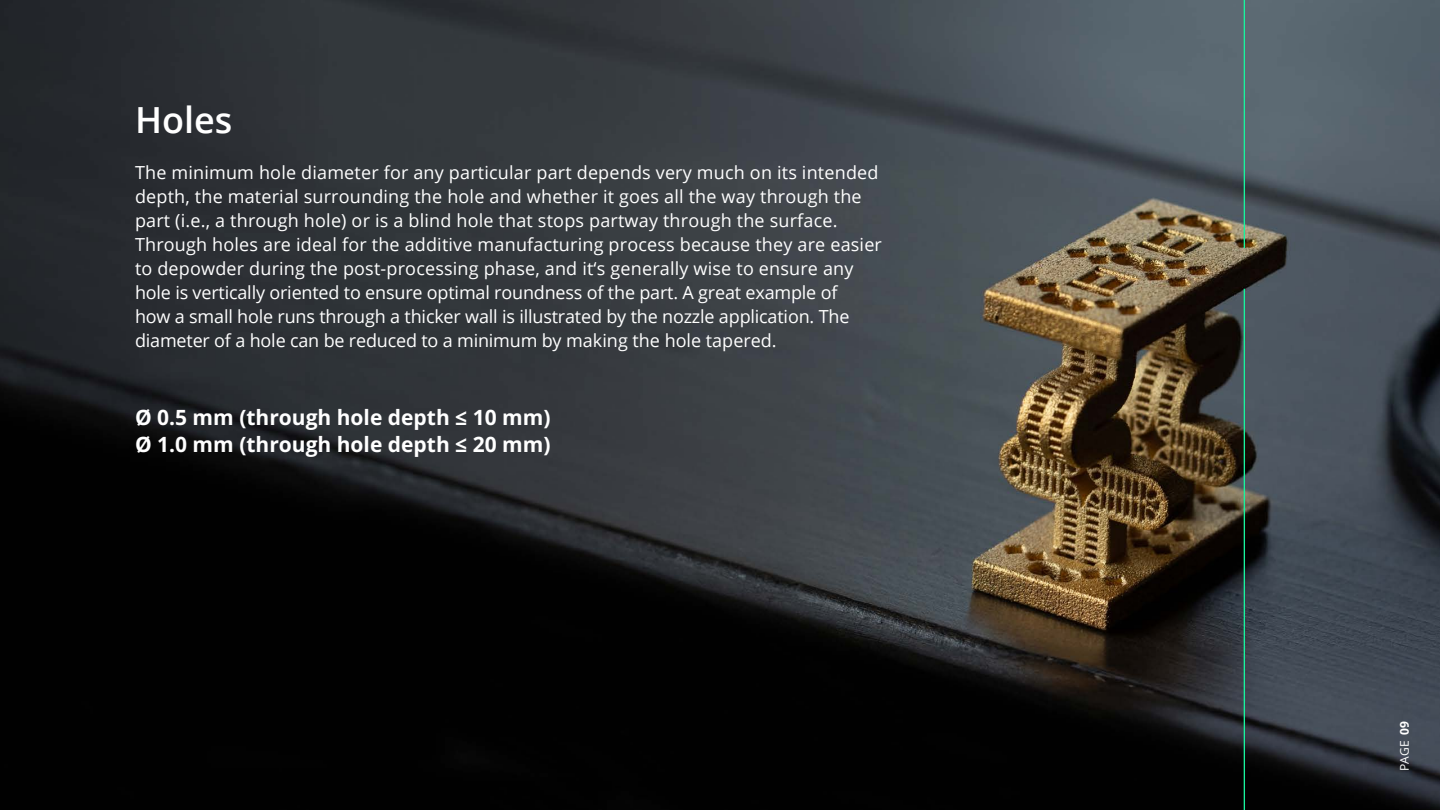
<style>
.page{position:relative;width:1440px;height:810px;background:#fff}
.page>*{position:absolute;margin:0;border:0;box-sizing:border-box;transform-origin:0 0}
.t1{font:600 36px "Open Sans";color:#fff}
.t2{font:700 21px/27px "Open Sans";color:#fff}
.t3{font:18px/24px "Open Sans";letter-spacing:.01em;color:#fff}
.t4{font:12px "Open Sans";color:#fff}
.s1{font-weight:700}
</style>
<div class="page">
<img style="left:0;top:0;width:1440px;height:810px">
<hr style="left:1244px;top:0;width:1px;height:248px;background:#18f59e">
<hr style="left:1244px;top:289px;width:1px;height:521px;background:#18f59e">
<h1 class="t1" style="left:135px;top:95px;width:99px">Holes</h1>
<p class="t3" style="left:135px;top:160px;width:748px">The minimum hole diameter for any particular part depends very much on its intended depth, the material surrounding the hole and whether it goes all the way through the part (i.e., a through hole) or is a blind hole that stops partway through the surface.<br>Through holes are ideal for the additive manufacturing process because they are easier to depowder during the post-processing phase, and it‘s generally wise to ensure any hole is vertically oriented to ensure optimal roundness of the part. A great example of<br>how a small hole runs through a thicker wall is illustrated by the nozzle application. The diameter of a hole can be reduced to a minimum by making the hole tapered.</p>
<p class="t2" style="left:135px;top:403px;width:417px">Ø 0.5 mm (through hole depth ≤ 10 mm)<br>Ø 1.0 mm (through hole depth ≤ 20 mm)</p>
<p class="t4" style="left:1396px;top:771px;width:52px;rotate:-90deg">PAGE <span class="s1">09</span></p>
</div>
